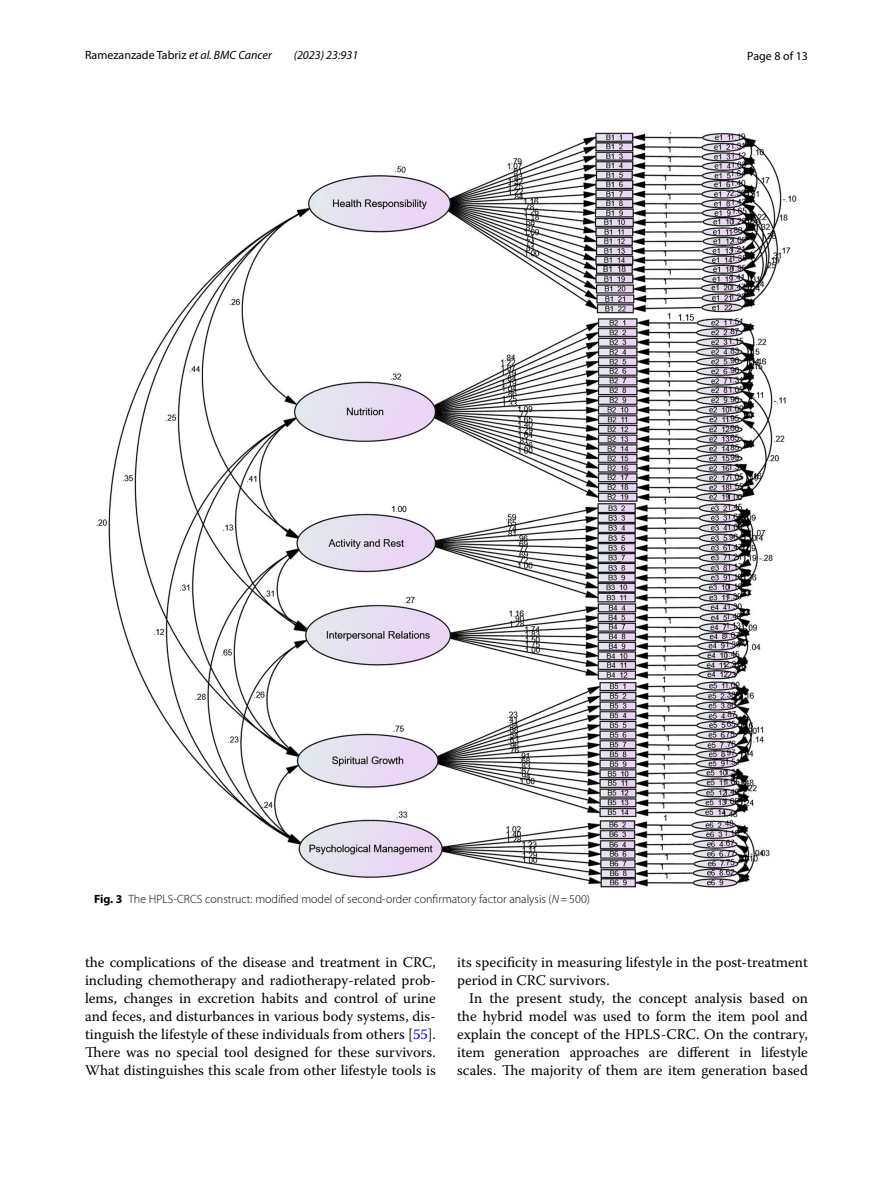
<style>
.page{position:relative;width:893px;height:1187px;background:#fff}
.page>*{position:absolute;margin:0;border:0;box-sizing:border-box;transform-origin:0 0}
.t1{font:14.7px/18px "Warnock Pro";color:#000;text-align:justify}
.t2{font:300 12px "Myriad Pro";color:#000}
.t3{font:12px "Myriad Pro";color:#000}
.t4{font:italic 12px "Myriad Pro";color:#000}
.s1{font-style:italic}
.s2{font-weight:700}
.s3{color:#00f}
</style>
<div class="page">
<img style="left:96px;top:133px;width:701px;height:754px">
<p class="t3" style="left:85px;top:48px;width:188px">Ramezanzade Tabriz <span class="s1">et al. BMC Cancer</span></p>
<p class="t4" style="left:294px;top:48px;width:66px">(2023) 23:931</p>
<p class="t3" style="left:747px;top:48px;width:62px">Page 8 of 13</p>
<p class="t2" style="left:94px;top:891px;width:497px"><span class="s2">Fig. 3</span> The HPLS-CRCS construct: modified model of second-order confirmatory factor analysis (<span class="s1">N</span>=500)</p>
<p class="t1" style="left:85px;top:953px;width:352px">the complications of the disease and treatment in CRC, including chemotherapy and radiotherapy-related prob&shy;lems, changes in excretion habits and control of urine and feces, and disturbances in various body systems, dis&shy;tinguish the lifestyle of these individuals from others [<span class="s3">55</span>].<br>There was no special tool designed for these survivors.<br>What distinguishes this scale from other lifestyle tools is</p>
<p class="t1" style="left:457px;top:953px;width:352px">its specificity in measuring lifestyle in the post-treatment period in CRC survivors.</p>
<p class="t1" style="left:457px;top:989px;width:352px;text-indent:12px">In the present study, the concept analysis based on the hybrid model was used to form the item pool and explain the concept of the HPLS-CRC. On the contrary, item generation approaches are different in lifestyle scales. The majority of them are item generation based</p>
</div>
